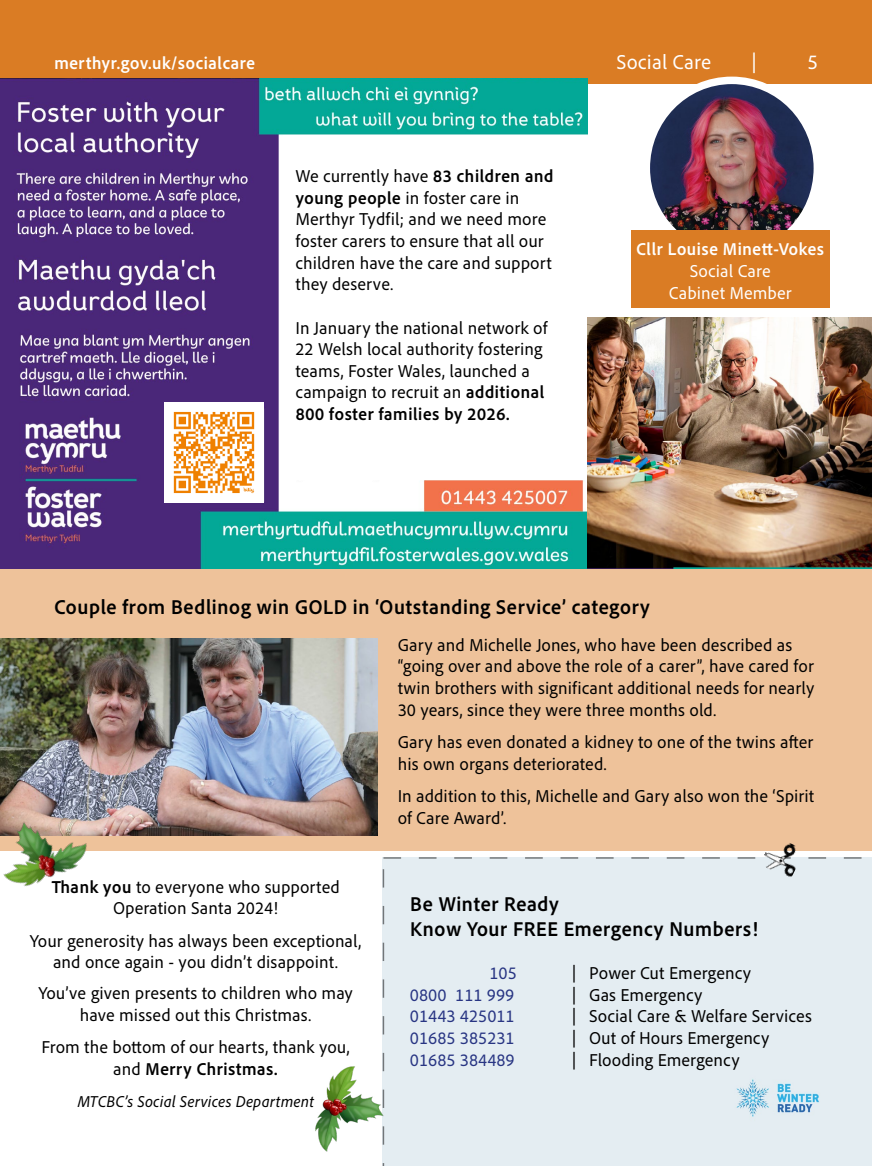
<style>
.page{position:relative;width:872px;height:1166px;background:#fff}
.page>*{position:absolute;margin:0;border:0;box-sizing:border-box;transform-origin:0 0}
.t1{font:700 21px/25.2px "Adobe Clean UX";color:#000}
.t2{font:21px "Adobe Clean UX";letter-spacing:.005em;color:#fff}
.t3{font:18px/21.6px "Adobe Clean UX";color:#000}
.t4{font:18px "Adobe Clean UX";color:#283583}
.t5{font:18px/21.6px "Adobe Clean UX";color:#fff;text-align:center}
.t6{font:700 18px "Adobe Clean UX";letter-spacing:.005em;color:#fff}
.t7{font:700 18px "Adobe Clean UX";letter-spacing:.005em;color:#000}
.t8{font:italic 16.5px "Adobe Clean UX";letter-spacing:.005em;color:#000}
.s1{font-weight:700}
.s2{font-weight:400}
</style>
<div class="page">
<hr style="left:0;top:835px;width:1px;height:330px;background:#f3be1a">
<div style="left:0;top:568px;width:872px;height:282px;background:#eec29a"></div>
<div style="left:383px;top:857px;width:489px;height:308px;background:#e4edf2"></div>
<div style="left:0;top:0;width:872px;height:84px;background:#da7c24"></div>
<img style="left:0;top:78px;width:587px;height:490px">
<img style="left:587px;top:318px;width:285px;height:250px">
<div style="left:283px;top:135px;width:304px;height:344px;background:#fff"></div>
<img style="left:651px;top:80px;width:161px;height:150px">
<div style="left:642px;top:77px;width:179px;height:182px;border:8px solid #fff;border-radius:50%"></div>
<div style="left:631px;top:230px;width:198px;height:77px;background:#da7c24"></div>
<img style="left:164px;top:403px;width:100px;height:99px">
<img style="left:0;top:638px;width:377px;height:197px">
<svg style="left:383px;top:869px;width:1px;height:296px"></svg>
<svg style="left:383px;top:857px;width:479px;height:1px"></svg>
<img style="left:759px;top:843px;width:45px;height:34px">
<img style="left:0;top:794px;width:100px;height:115px">
<img style="left:315px;top:1062px;width:70px;height:92px">
<img style="left:736px;top:1079px;width:83px;height:38px">
<p class="t6" style="left:54px;top:52px;width:203px">merthyr.gov.uk/socialcare</p>
<p class="t2" style="left:616px;top:49px;width:96px">Social Care</p>
<p class="t2" style="left:752px;top:49px;width:6px">|</p>
<p class="t2" style="left:807px;top:49px;width:12px">5</p>
<p class="t3" style="left:295px;top:165px;width:260px">We currently have <span class="s1">83 children and young people</span> in foster care in<br>Merthyr Tydfil; and we need more foster carers to ensure that all our children have the care and support they deserve.</p>
<p class="t3" style="left:295px;top:316px;width:254px">In January the national network of<br>22 Welsh local authority fostering teams, Foster Wales, launched a campaign to recruit an <span class="s1">additional<br>800 foster families by 2026.</span></p>
<p class="t5" style="left:636px;top:238px;width:190px"><span class="s1">Cllr Louise Minet-Vokes<br></span>Social Care<br>Cabinet Member</p>
<h3 class="t1" style="left:54px;top:593px;width:597px">Couple from Bedlinog win GOLD in ‘Outstanding Service’ category</h3>
<p class="t3" style="left:398px;top:633px;width:418px">Gary and Michelle Jones, who have been described as “going over and above the role of a carer”, have cared for twin brothers with significant additional needs for nearly 30 years, since they were three months old.</p>
<p class="t3" style="left:398px;top:730px;width:417px">Gary has even donated a kidney to one of the twins afer his own organs deteriorated.</p>
<p class="t3" style="left:398px;top:784px;width:418px">In addition to this, Michelle and Gary also won the ‘Spirit of Care Award’.</p>
<p class="t3" style="left:51px;top:875px;width:290px;text-align:center"><span class="s1">Tank you</span> to everyone who supported<br>Operation Santa 2024!</p>
<p class="t1" style="left:410px;top:890px;width:350px">Be Winter Ready<br>Know Your FREE Emergency Numbers!</p>
<p class="t3" style="left:30px;top:929px;width:333px;text-align:center">Your generosity has always been exceptional, and once again - you didn’t disappoint.</p>
<p class="t3" style="left:572px;top:961px;width:241px">| Power Cut Emergency<br>| Gas Emergency<br>| Social Care &amp; Welfare Services | Out of Hours Emergency<br>| Flooding Emergency</p>
<p class="t4" style="left:489px;top:961px;width:29px">105</p>
<p class="t3" style="left:38px;top:981px;width:316px">You’ve given presents to children who may</p>
<p class="t4" style="left:410px;top:983px;width:106px">0800 111 999</p>
<p class="t3" style="left:80px;top:1003px;width:233px">have missed out this Christmas.</p>
<p class="t4" style="left:410px;top:1004px;width:106px">01443 425011</p>
<p class="t4" style="left:410px;top:1026px;width:106px">01685 385231</p>
<p class="t3" style="left:41px;top:1035px;width:310px">From the botom of our hearts, thank you,</p>
<p class="t4" style="left:410px;top:1047px;width:106px">01685 384489</p>
<h4 class="t7" style="left:113px;top:1056px;width:166px"><span class="s2">and</span> Merry Christmas.</h4>
<p class="t8" style="left:77px;top:1090px;width:238px">MTCBC’s Social Services Department</p>
</div>
